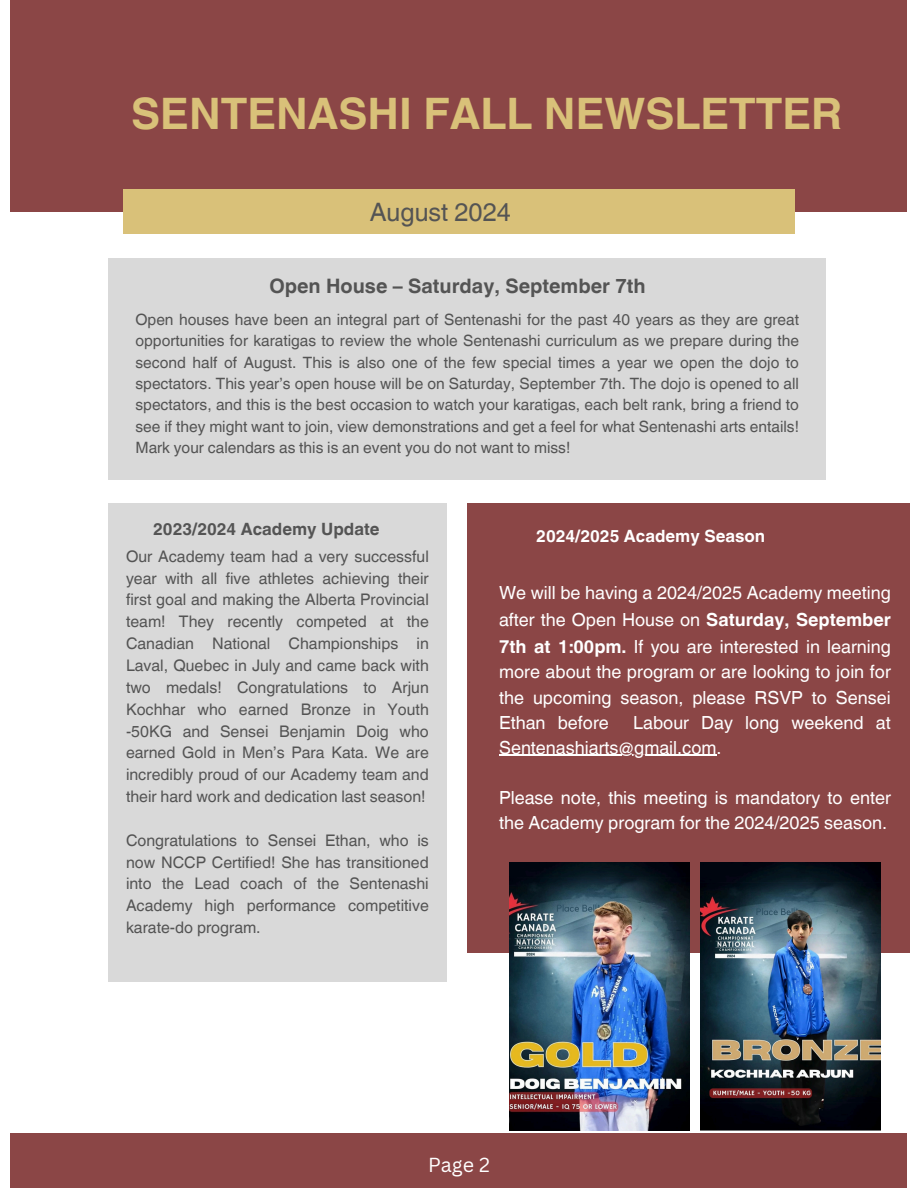
<style>
.page{position:relative;width:918px;height:1188px;background:#fff}
.page>*{position:absolute;margin:0;border:0;box-sizing:border-box;transform-origin:0 0}
.t1{font:700 43.35px "Helvetica World";color:#d9c179}
.t2{font:25.35px "Helvetica World";color:#545454}
.t3{font:700 19.95px "Helvetica World";color:#545454}
.t4{font:19.8px "Canva Sans";color:#fff}
.t5{font:18px/25px "Helvetica World";color:#fff;text-align:justify}
.t6{font:700 16.95px "Helvetica World";color:#545454}
.t7{font:700 16.95px "Helvetica World";color:#fff}
.t8{font:15.9px/21.9px "Helvetica World";color:#545454;text-align:justify}
.t9{font:15.6px/21.3px "Helvetica World";color:#545454;text-align:justify}
.s1{font-weight:700}
</style>
<div class="page">
<div style="left:467px;top:503px;width:443px;height:450px;background:#8b4646"></div>
<div style="left:108px;top:503px;width:339px;height:479px;background:#d9d9d9"></div>
<img style="left:509px;top:862px;width:180px;height:268px">
<img style="left:700px;top:862px;width:180px;height:268px">
<div style="left:11px;top:0;width:896px;height:212px;background:#8b4646"></div>
<div style="left:123px;top:190px;width:672px;height:44px;background:#d9c179"></div>
<div style="left:108px;top:258px;width:718px;height:222px;background:#d9d9d9"></div>
<div style="left:11px;top:1133px;width:896px;height:55px;background:#8b4646"></div>
<hr style="left:499px;top:755px;width:218px;height:1px;background:#fff">
<h1 class="t1" style="left:131px;top:78px;width:712px">SENTENASHI FALL NEWSLETTER</h1>
<h2 class="t2" style="left:370px;top:197px;width:143px">August 2024</h2>
<p class="t3" style="left:269px;top:270px;width:378px">Open House – Saturday, September 7th</p>
<h5 class="t9" style="left:135px;top:309px;width:665px">Open houses have been an integral part of Sentenashi for the past 40 years as they are great opportunities for karatigas to review the whole Sentenashi curriculum as we prepare during the second half of August. This is also one of the few special times a year we open the dojo to spectators. This year’s open house will be on Saturday, September 7th. The dojo is opened to all spectators, and this is the best occasion to watch your karatigas, each belt rank, bring a friend to see if they might want to join, view demonstrations and get a feel for what Sentenashi arts entails!<br>Mark your calendars as this is an event you do not want to miss!</h5>
<p class="t6" style="left:153px;top:515px;width:228px">2023/2024 Academy Update</p>
<p class="t8" style="left:126px;top:545px;width:304px">Our Academy team had a very successful year with all five athletes achieving their first goal and making the Alberta Provincial team! They recently competed at the Canadian National Championships in Laval, Quebec in July and came back with two medals! Congratulations to Arjun Kochhar who earned Bronze in Youth -50KG and Sensei Benjamin Doig who earned Gold in Men’s Para Kata. We are incredibly proud of our Academy team and their hard work and dedication last season!</p>
<h5 class="t8" style="left:126px;top:829px;width:304px">Congratulations to Sensei Ethan, who is now NCCP Certified! She has transitioned into the Lead coach of the Sentenashi Academy high performance competitive karate-do program.</h5>
<h4 class="t7" style="left:536px;top:522px;width:230px">2024/2025 Academy Season</h4>
<h4 class="t5" style="left:499px;top:579px;width:393px;line-height:27.3px">We will be having a 2024/2025 Academy meeting after the Open House on <span class="s1">Saturday, September 7th at 1:00pm.</span> If you are interested in learning</h4>
<h4 class="t5" style="left:499px;top:660px;width:393px">more about the program or are looking to join for the upcoming season, please RSVP to Sensei Ethan before</h4>
<h4 class="t5" style="left:633px;top:710px;width:259px">Labour Day long weekend at</h4>
<h4 class="t5" style="left:499px;top:735px;width:224px">Sentenashiarts@gmail.com.</h4>
<h4 class="t5" style="left:499px;top:785px;width:393px">Please note, this meeting is mandatory to enter the Academy program for the 2024/2025 season.</h4>
<h3 class="t4" style="left:428px;top:1151px;width:63px">Page 2</h3>
</div>
